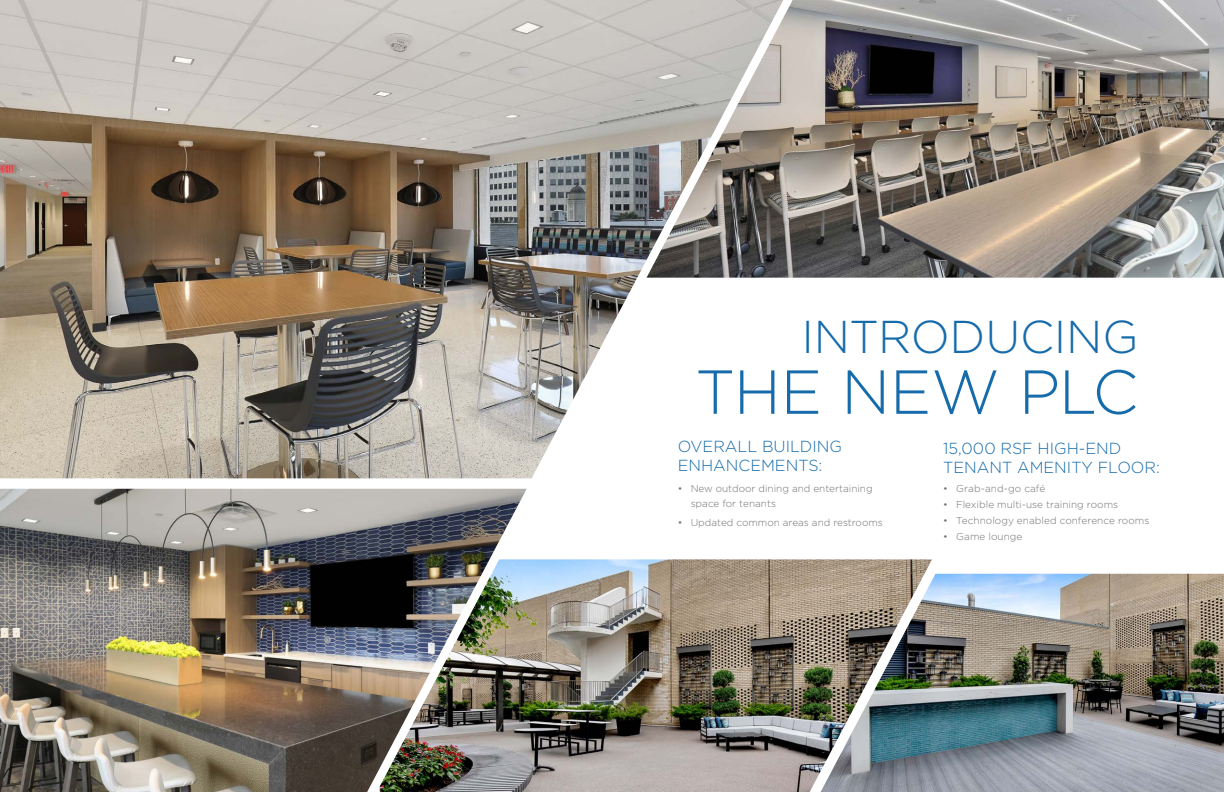
<style>
.page{position:relative;width:1224px;height:792px;background:#fff}
.page>*{position:absolute;margin:0;border:0;box-sizing:border-box;transform-origin:0 0}
.Callout_-_Red{font:300 62px "Gotham";letter-spacing:-.015em;color:#166bab}
.Callout_-_Red-2{font:300 46px "Gotham";letter-spacing:-.005em;color:#166bab}
.t1{font:300 16px/19.2px "Gotham";color:#166bab}
.t2{font:300 10px/15px "Gotham";color:#717271}
</style>
<div class="page">
<img style="left:0;top:0;width:647px;height:478px">
<img style="left:0;top:489px;width:527px;height:303px">
<img style="left:380px;top:559px;width:552px;height:233px">
<img style="left:821px;top:574px;width:403px;height:218px">
<img style="left:647px;top:0;width:577px;height:278px">
<p class="Callout_-_Red-2" style="left:801px;top:307px;width:339px">INTRODUCING</p>
<p class="Callout_-_Red" style="left:695px;top:353px;width:444px">THE NEW PLC</p>
<p class="t1" style="left:678px;top:437px;width:166px">OVERALL BUILDING<br>ENHANCEMENTS:</p>
<p class="t2" style="left:691px;top:480px;width:184px;text-indent:-13px">• New outdoor dining and entertaining space for tenants</p>
<p class="t2" style="left:678px;top:515px;width:207px">• Updated common areas and restrooms</p>
<p class="t1" style="left:943px;top:439px;width:218px">15,000 RSF HIGH-END<br>TENANT AMENITY FLOOR:</p>
<p class="t2" style="left:943px;top:480px;width:104px">• Grab-and-go café</p>
<p class="t2" style="left:943px;top:496px;width:176px">• Flexible multi-use training rooms</p>
<p class="t2" style="left:943px;top:512px;width:208px">• Technology enabled conference rooms</p>
<p class="t2" style="left:943px;top:528px;width:81px">• Game lounge</p>
</div>
